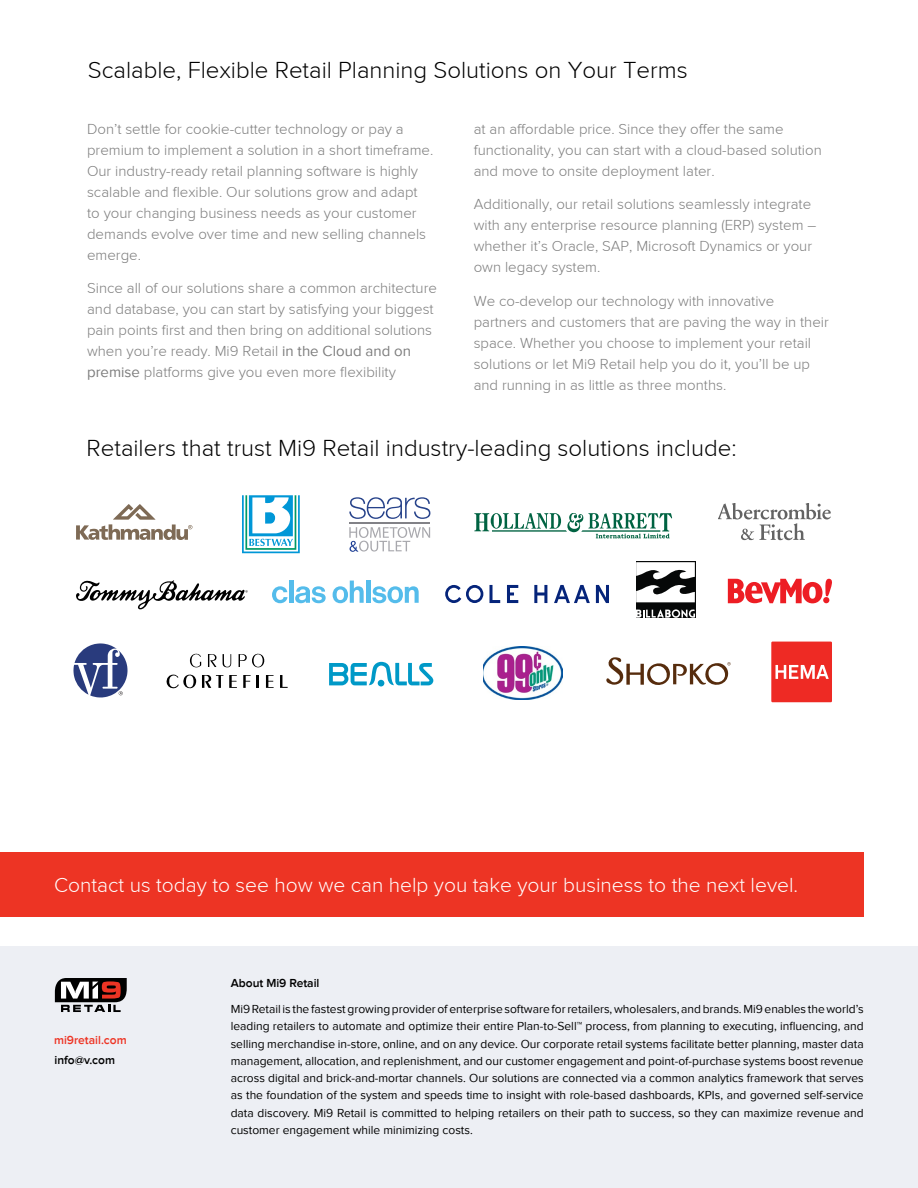
<style>
.page{position:relative;width:918px;height:1188px;background:#fff}
.page>*{position:absolute;margin:0;border:0;box-sizing:border-box;transform-origin:0 0}
.t1{font:300 24px "Proxima Nova";color:#000}
.t2{font:300 21px "Proxima Nova";color:#fff}
.t3{font:300 15px/21px "Proxima Nova";color:#7c7c7c}
.t4{font:12px/17.2px "Proxima Nova";color:#000;text-align:justify}
.t5{font:600 12px "Proxima Nova";color:#000}
.t6{font:600 12px "Proxima Nova";color:#ed3424}
.s1{font-weight:400}
</style>
<div class="page">
<svg style="left:728px;top:579px;width:104px;height:24px"></svg>
<div style="left:823px;top:597px;width:7px;height:6px;background:#ed1d24;border-radius:50%"></div>
<svg style="left:718px;top:504px;width:113px;height:36px"></svg>
<svg style="left:242px;top:495px;width:58px;height:58px"></svg>
<svg style="left:329px;top:662px;width:104px;height:24px"></svg>
<svg style="left:606px;top:657px;width:125px;height:28px"></svg>
<svg style="left:474px;top:513px;width:198px;height:25px"></svg>
<div style="left:636px;top:562px;width:59px;height:56px;background:#060808"></div>
<svg style="left:636px;top:562px;width:59px;height:40px"></svg>
<svg style="left:636px;top:609px;width:59px;height:9px"></svg>
<div style="left:771px;top:642px;width:61px;height:60px;background:#ee2a24"></div>
<svg style="left:776px;top:665px;width:53px;height:14px"></svg>
<svg style="left:166px;top:674px;width:30px;height:15px"></svg>
<svg style="left:229px;top:675px;width:8px;height:13px"></svg>
<svg style="left:266px;top:675px;width:8px;height:13px"></svg>
<svg style="left:280px;top:675px;width:8px;height:13px"></svg>
<svg style="left:202px;top:675px;width:21px;height:13px"></svg>
<svg style="left:243px;top:675px;width:16px;height:13px"></svg>
<svg style="left:208px;top:654px;width:9px;height:13px"></svg>
<svg style="left:239px;top:653px;width:26px;height:15px"></svg>
<svg style="left:190px;top:653px;width:11px;height:15px"></svg>
<svg style="left:223px;top:654px;width:8px;height:13px"></svg>
<svg style="left:76px;top:504px;width:116px;height:36px"></svg>
<svg style="left:272px;top:586px;width:15px;height:17px"></svg>
<hr style="left:289px;top:581px;width:4px;height:22px;background:#54bceb">
<svg style="left:295px;top:586px;width:31px;height:17px"></svg>
<svg style="left:333px;top:581px;width:31px;height:22px"></svg>
<hr style="left:366px;top:581px;width:4px;height:22px;background:#54bceb">
<svg style="left:372px;top:586px;width:47px;height:17px"></svg>
<svg style="left:349px;top:527px;width:81px;height:25px"></svg>
<svg style="left:349px;top:497px;width:81px;height:22px"></svg>
<hr style="left:349px;top:523px;width:81px;height:1px;background:#828287">
<img style="left:483px;top:646px;width:79px;height:53px">
<svg style="left:596px;top:585px;width:13px;height:18px"></svg>
<svg style="left:489px;top:585px;width:11px;height:18px"></svg>
<svg style="left:507px;top:585px;width:11px;height:18px"></svg>
<svg style="left:534px;top:585px;width:13px;height:18px"></svg>
<svg style="left:554px;top:585px;width:36px;height:18px"></svg>
<svg style="left:445px;top:585px;width:38px;height:18px"></svg>
<svg style="left:76px;top:580px;width:172px;height:29px"></svg>
<svg style="left:73px;top:643px;width:55px;height:55px"></svg>
<div style="left:0;top:852px;width:863px;height:64px;background:#ed3424"></div>
<div style="left:0;top:946px;width:918px;height:242px;background:#edeff4"></div>
<svg style="left:55px;top:978px;width:72px;height:34px"></svg>
<h1 class="t1" style="left:88px;top:57px;width:601px">Scalable, Flexible Retail Planning Solutions on Your Terms</h1>
<p class="t3" style="left:87px;top:118px;width:348px">Don’t settle for cookie-cutter technology or pay a premium to implement a solution in a short timeframe.<br>Our industry-ready retail planning software is highly scalable and flexible. Our solutions grow and adapt to your changing business needs as your customer demands evolve over time and new selling channels emerge.</p>
<p class="t3" style="left:87px;top:278px;width:351px">Since all of our solutions share a common architecture and database, you can start by satisfying your biggest pain points first and then bring on additional solutions when you’re ready. Mi9 Retail <span class="s1">in the Cloud and on premise</span> platforms give you even more flexibility</p>
<p class="t3" style="left:474px;top:118px;width:350px">at an affordable price. Since they offer the same functionality, you can start with a cloud-based solution and move to onsite deployment later.</p>
<p class="t3" style="left:474px;top:194px;width:344px">Additionally, our retail solutions seamlessly integrate with any enterprise resource planning (ERP) system – whether it’s Oracle, SAP, Microsoft Dynamics or your own legacy system.</p>
<p class="t3" style="left:474px;top:291px;width:357px">We co-develop our technology with innovative partners and customers that are paving the way in their space. Whether you choose to implement your retail solutions or let Mi9 Retail help you do it, you’ll be up and running in as little as three months.</p>
<h1 class="t1" style="left:87px;top:435px;width:652px">Retailers that trust Mi9 Retail industry-leading solutions include:</h1>
<h2 class="t2" style="left:54px;top:874px;width:746px">Contact us today to see how we can help you take your business to the next level.</h2>
<p class="t6" style="left:54px;top:1034px;width:74px">mi9retail.com</p>
<p class="t5" style="left:54px;top:1053px;width:62px">info@v.com</p>
<p class="t5" style="left:231px;top:977px;width:90px">About Mi9 Retail</p>
<p class="t4" style="left:231px;top:1000px;width:635px">Mi9 Retail is the fastest growing provider of enterprise software for retailers, wholesalers, and brands. Mi9 enables the world’s leading retailers to automate and optimize their entire Plan-to-Sell™ process, from planning to executing, influencing, and selling merchandise in-store, online, and on any device. Our corporate retail systems facilitate better planning, master data management, allocation, and replenishment, and our customer engagement and point-of-purchase systems boost revenue across digital and brick-and-mortar channels. Our solutions are connected via a common analytics framework that serves as the foundation of the system and speeds time to insight with role-based dashboards, KPIs, and governed self-service data discovery. Mi9 Retail is committed to helping retailers on their path to success, so they can maximize revenue and customer engagement while minimizing costs.</p>
</div>
